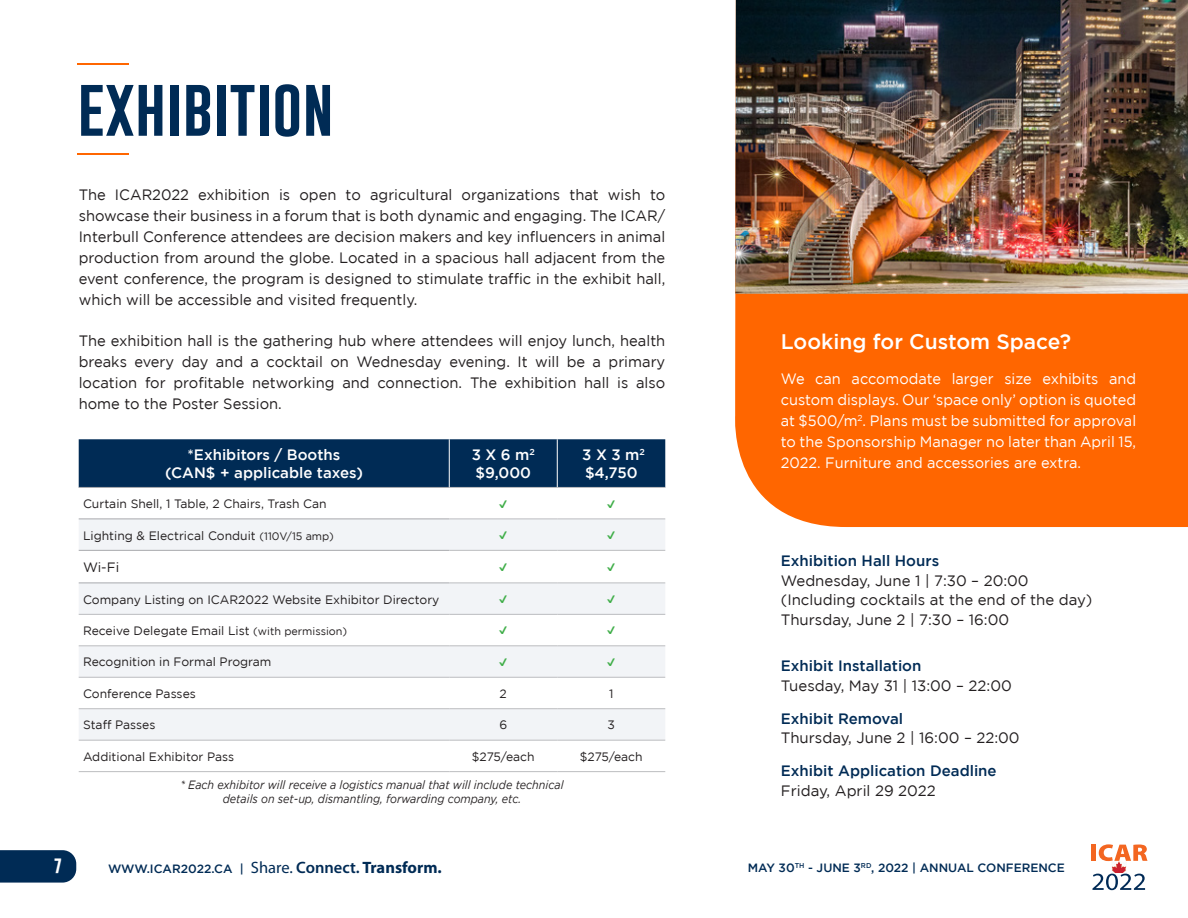
<style>
.page{position:relative;width:1188px;height:918px;background:#fff}
.page>*{position:absolute;margin:0;border:0;box-sizing:border-box;transform-origin:0 0}
.t1{font:60px "Gobold";color:#002b55}
.t2{font:500 21px "Gotham";color:#fff}
.t3{font:15px/21px "Gotham";color:#231f20}
.t4{font:15px/21px "Gotham";color:#fff;text-align:justify}
.t5{font:500 15px/18px "Gotham";color:#fff;text-align:center}
.t6{font:500 15px/19.5px "Gotham";color:#002b55}
.t7{font:700 15px "Gobold";color:#fff}
.t8{font:13.5px "Gotham";color:#231f20}
.t9{font:12.15px "Gotham";color:#231f20}
.t10{font:italic 12px "Gotham";color:#231f20;scale:.9 1}
.t11{font:500 12px "Gotham";color:#002b55}
.s1{font-size:10.8px}
.s2{font-weight:500;color:#002b55}
.s3{font-weight:400;color:#231f20}
.s4{font-family:"Myriad Pro";font-weight:400;font-size:16.5px}
.s5{font-family:"Myriad Pro";font-weight:600;font-size:16.5px}
.s6{font-family:"Myriad Pro";font-weight:700;font-size:16.5px}
</style>
<div class="page">
<div style="left:1091px;top:845px;width:5px;height:16px;background:#f36621"></div>
<svg style="left:1099px;top:844px;width:49px;height:17px"></svg>
<svg style="left:1092px;top:874px;width:53px;height:16px"></svg>
<img style="left:1111px;top:861px;width:15px;height:12px">
<svg style="left:0;top:850px;width:76px;height:33px;background:#0c355d"></svg>
<hr style="left:77px;top:153px;width:52px;height:1px;background:#f60">
<hr style="left:77px;top:63px;width:52px;height:1px;background:#f60">
<div style="left:735px;top:294px;width:453px;height:233px;background:#f60"></div>
<img style="left:735px;top:0;width:453px;height:294px">
<div style="left:79px;top:439px;width:586px;height:48px;background:#002b55"></div>
<svg style="left:79px;top:520px;width:586px;height:220px;fill:#f2f4f7"></svg>
<hr style="left:79px;top:487px;width:370px;height:1px;background:#a8a9ad">
<hr style="left:79px;top:519px;width:370px;height:1px;background:#a8a9ad">
<hr style="left:79px;top:550px;width:370px;height:1px;background:#a8a9ad">
<hr style="left:79px;top:583px;width:370px;height:1px;background:#a8a9ad">
<hr style="left:449px;top:487px;width:108px;height:1px;background:#bcbdc0">
<hr style="left:557px;top:487px;width:108px;height:1px;background:#bcbdc0">
<hr style="left:449px;top:519px;width:108px;height:1px;background:#bcbdc0">
<hr style="left:557px;top:519px;width:108px;height:1px;background:#bcbdc0">
<hr style="left:449px;top:550px;width:108px;height:1px;background:#bcbdc0">
<hr style="left:557px;top:550px;width:108px;height:1px;background:#bcbdc0">
<hr style="left:449px;top:583px;width:108px;height:1px;background:#bcbdc0">
<hr style="left:557px;top:583px;width:108px;height:1px;background:#bcbdc0">
<hr style="left:79px;top:614px;width:370px;height:1px;background:#bcbdc0">
<hr style="left:449px;top:614px;width:108px;height:1px;background:#bcbdc0">
<hr style="left:557px;top:614px;width:108px;height:1px;background:#bcbdc0">
<hr style="left:79px;top:646px;width:370px;height:1px;background:#bcbdc0">
<hr style="left:449px;top:646px;width:108px;height:1px;background:#bcbdc0">
<hr style="left:557px;top:646px;width:108px;height:1px;background:#bcbdc0">
<hr style="left:79px;top:677px;width:370px;height:1px;background:#bcbdc0">
<hr style="left:449px;top:677px;width:108px;height:1px;background:#bcbdc0">
<hr style="left:557px;top:677px;width:108px;height:1px;background:#bcbdc0">
<hr style="left:79px;top:708px;width:370px;height:1px;background:#bcbdc0">
<hr style="left:449px;top:708px;width:108px;height:1px;background:#bcbdc0">
<hr style="left:557px;top:708px;width:108px;height:1px;background:#bcbdc0">
<hr style="left:79px;top:740px;width:370px;height:1px;background:#bcbdc0">
<hr style="left:449px;top:740px;width:108px;height:1px;background:#bcbdc0">
<hr style="left:557px;top:740px;width:108px;height:1px;background:#bcbdc0">
<hr style="left:79px;top:771px;width:370px;height:1px;background:#bcbdc0">
<hr style="left:449px;top:771px;width:108px;height:1px;background:#bcbdc0">
<hr style="left:557px;top:771px;width:108px;height:1px;background:#bcbdc0">
<hr style="left:449px;top:439px;width:1px;height:48px;background:#fff">
<hr style="left:557px;top:439px;width:1px;height:48px;background:#fff">
<svg style="left:499px;top:531px;width:8px;height:8px"></svg>
<svg style="left:607px;top:531px;width:8px;height:8px"></svg>
<svg style="left:499px;top:563px;width:8px;height:8px"></svg>
<svg style="left:607px;top:563px;width:8px;height:8px"></svg>
<svg style="left:499px;top:595px;width:8px;height:8px"></svg>
<svg style="left:607px;top:595px;width:8px;height:8px"></svg>
<svg style="left:499px;top:627px;width:8px;height:7px"></svg>
<svg style="left:607px;top:627px;width:8px;height:7px"></svg>
<svg style="left:499px;top:658px;width:8px;height:8px"></svg>
<svg style="left:607px;top:658px;width:8px;height:8px"></svg>
<p class="t1" style="left:77px;top:69px;width:258px">EXHIBITION</p>
<p class="t3" style="left:79px;top:184px;width:588px;text-align:justify">The ICAR2022 exhibition is open to agricultural organizations that wish to showcase their business in a forum that is both dynamic and engaging. The ICAR/ Interbull Conference attendees are decision makers and key influencers in animal production from around the globe. Located in a spacious hall adjacent from the event conference, the program is designed to stimulate traffic in the exhibit hall, which will be accessible and visited frequently.</p>
<p class="t3" style="left:79px;top:330px;width:588px;text-align:justify">The exhibition hall is the gathering hub where attendees will enjoy lunch, health breaks every day and a cocktail on Wednesday evening. It will be a primary location for profitable networking and connection. The exhibition hall is also home to the Poster Session.</p>
<p class="t5" style="left:165px;top:445px;width:199px">*Exhibitors / Booths (CAN$ + applicable taxes)</p>
<p class="t5" style="left:472px;top:445px;width:65px">3 X 6 m<sup>2</sup></p>
<p class="t5" style="left:475px;top:463px;width:57px">$9,000</p>
<p class="t5" style="left:582px;top:445px;width:64px">3 X 3 m<sup>2</sup></p>
<p class="t5" style="left:585px;top:463px;width:54px">$4,750</p>
<p class="t9" style="left:83px;top:497px;width:245px">Curtain Shell, 1 Table, 2 Chairs, Trash Can</p>
<p class="t9" style="left:83px;top:529px;width:252px">Lighting &amp; Electrical Conduit <span class="s1">(110V/15 amp)</span></p>
<p class="t8" style="left:83px;top:560px;width:38px">Wi-Fi</p>
<p class="t9" style="left:83px;top:593px;width:358px">Company Listing on ICAR2022 Website Exhibitor Directory</p>
<p class="t9" style="left:83px;top:624px;width:266px">Receive Delegate Email List <span class="s1">(with permission)</span></p>
<p class="t9" style="left:83px;top:655px;width:190px">Recognition in Formal Program</p>
<p class="t9" style="left:83px;top:687px;width:114px">Conference Passes</p>
<p class="t9" style="left:500px;top:687px;width:9px">2</p>
<p class="t9" style="left:609px;top:687px;width:6px">1</p>
<p class="t9" style="left:83px;top:718px;width:74px">Staff Passes</p>
<p class="t9" style="left:499px;top:718px;width:9px">6</p>
<p class="t9" style="left:608px;top:718px;width:9px">3</p>
<p class="t9" style="left:83px;top:750px;width:153px">Additional Exhibitor Pass</p>
<p class="t9" style="left:472px;top:750px;width:64px">$275/each</p>
<p class="t9" style="left:580px;top:750px;width:64px">$275/each</p>
<p class="t10" style="left:180px;top:778px;width:427px">* Each exhibitor will receive a logistics manual that will include technical</p>
<p class="t10" style="left:223px;top:792px;width:333px">details on set-up, dismantling, forwarding company, etc.</p>
<p class="t2" style="left:781px;top:330px;width:292px">Looking for Custom Space?</p>
<p class="t4" style="left:781px;top:368px;width:357px">We can accomodate larger size exhibits and custom displays. Our ‘space only’ option is quoted at $500/m<sup>2</sup>. Plans must be submitted for approval to the Sponsorship Manager no later than April 15, 2022. Furniture and accessories are extra.</p>
<p class="t3" style="left:781px;top:551px;width:313px;line-height:19.5px"><span class="s2">Exhibition Hall Hours<br></span>Wednesday, June 1 | 7:30 – 20:00 (Including cocktails at the end of the day)<br>Thursday, June 2 | 7:30 – 16:00</p>
<p class="t3" style="left:781px;top:656px;width:232px;line-height:19.5px"><span class="s2">Exhibit Installation<br></span>Tuesday, May 31 | 13:00 – 22:00</p>
<p class="t3" style="left:781px;top:708px;width:240px;line-height:19.5px"><span class="s2">Exhibit Removal<br></span>Thursday, June 2 | 16:00 – 22:00</p>
<p class="t6" style="left:781px;top:761px;width:217px">Exhibit Application Deadline<br><span class="s3">Friday, April 29 2022</span></p>
<p class="t7" style="left:54px;top:856px;width:10px">7</p>
<p class="t11" style="left:108px;top:862px;width:335px">WWW.ICAR2022.CA | <span class="s4">Share.</span> <span class="s5">Connect.</span> <span class="s6">Transform.</span></p>
<p class="t11" style="left:748px;top:861px;width:319px">MAY 30<sup>TH</sup> - JUNE 3<sup>RD</sup>, 2022 | ANNUAL CONFERENCE</p>
</div>
